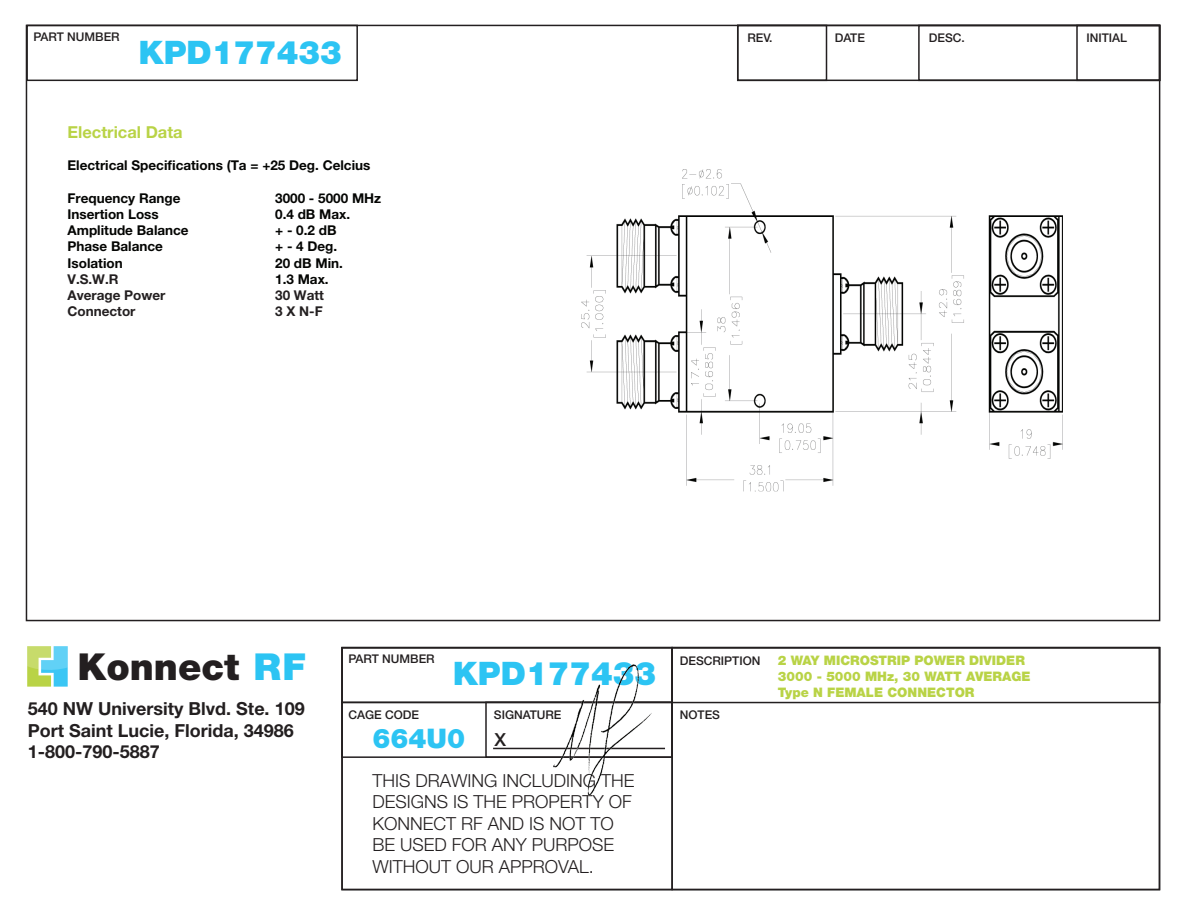
<style>
.page{position:relative;width:1188px;height:918px;background:#fff}
.page>*{position:absolute;margin:0;border:0;box-sizing:border-box;transform-origin:0 0}
.t1{font:900 37.2px "Helvetica Neue LT Pro";color:#231f20}
.t2{font:900 32.4px "Helvetica Neue LT Pro";color:#2cc4f3}
.t3{font:900 27px "Helvetica Neue LT Pro";color:#2cc4f3}
.t4{font:300 18px/21.6px "Helvetica Neue LT Pro";color:#231f20}
.t5{font:700 18px/21.6px "Helvetica Neue LT Pro";color:#231f20}
.t6{font:500 18px "Helvetica Neue LT Pro";color:#231f20}
.t7{font:700 16.5px "Helvetica Neue LT Pro";color:#b9d346}
.t8{font:700 13.5px "Helvetica Neue LT Pro";color:#040503}
.t9{font:700 13.5px "Helvetica Neue LT Pro";color:#231f20}
.t10{font:900 13.2px/15.8px "Helvetica Neue LT Pro";color:#b9d346}
.t11{font:500 12px "Helvetica Neue LT Pro";color:#231f20}
.s1{color:#2cc4f3}
</style>
<div class="page">
<svg style="left:27px;top:646px;width:41px;height:41px;background:#97d7b1"></svg>
<div style="left:341px;top:647px;width:332px;height:56px;border:2px solid #231f20"></div>
<div style="left:341px;top:702px;width:332px;height:56px;border:2px solid #231f20"></div>
<div style="left:485px;top:702px;width:188px;height:56px;border:2px solid #231f20"></div>
<div style="left:671px;top:647px;width:489px;height:56px;border:2px solid #231f20"></div>
<div style="left:671px;top:647px;width:489px;height:243px;border:2px solid #231f20"></div>
<div style="left:737px;top:25px;width:423px;height:56px;border:2px solid #231f20"></div>
<div style="left:737px;top:25px;width:90px;height:56px;border:2px solid #231f20"></div>
<div style="left:918px;top:25px;width:242px;height:56px;border:2px solid #231f20"></div>
<div style="left:1076px;top:25px;width:84px;height:56px;border:2px solid #231f20"></div>
<div style="left:26px;top:25px;width:332px;height:56px;border:2px solid #231f20"></div>
<hr style="left:493px;top:748px;width:172px;height:1px;background:#231f20">
<img style="left:554px;top:664px;width:97px;height:131px">
<img style="left:581px;top:170px;width:482px;height:321px">
<p class="t11" style="left:34px;top:29px;width:88px">PART NUMBER</p>
<p class="t11" style="left:747px;top:31px;width:27px">REV.</p>
<p class="t11" style="left:835px;top:31px;width:32px">DATE</p>
<p class="t11" style="left:929px;top:31px;width:37px">DESC.</p>
<p class="t11" style="left:1086px;top:31px;width:42px">INITIAL</p>
<h2 class="t2" style="left:138px;top:34px;width:205px">KPD177433</h2>
<p class="t7" style="left:68px;top:122px;width:117px">Electrical Data</p>
<p class="t8" style="left:68px;top:157px;width:304px">Electrical Specifications (Ta = +25 Deg. Celcius</p>
<p class="t8" style="left:68px;top:190px;width:115px">Frequency Range</p>
<p class="t8" style="left:275px;top:190px;width:108px">3000 - 5000 MHz</p>
<p class="t8" style="left:68px;top:206px;width:93px">Insertion Loss</p>
<p class="t8" style="left:275px;top:206px;width:77px">0.4 dB Max.</p>
<p class="t8" style="left:68px;top:222px;width:123px">Amplitude Balance</p>
<p class="t8" style="left:275px;top:222px;width:63px">+ - 0.2 dB</p>
<p class="t8" style="left:68px;top:238px;width:97px">Phase Balance</p>
<p class="t8" style="left:275px;top:238px;width:64px">+ - 4 Deg.</p>
<p class="t8" style="left:68px;top:254px;width:57px">Isolation</p>
<p class="t8" style="left:275px;top:254px;width:69px">20 dB Min.</p>
<p class="t9" style="left:68px;top:271px;width:53px">V.S.W.R</p>
<p class="t8" style="left:275px;top:271px;width:55px">1.3 Max.</p>
<p class="t9" style="left:68px;top:287px;width:100px">Average Power</p>
<p class="t9" style="left:275px;top:287px;width:50px">30 Watt</p>
<p class="t9" style="left:68px;top:303px;width:70px">Connector</p>
<p class="t9" style="left:275px;top:303px;width:49px">3 X N-F</p>
<h1 class="t1" style="left:78px;top:644px;width:230px">Konnect <span class="s1">RF</span></h1>
<h3 class="t5" style="left:28px;top:698px;width:278px">540 NW University Blvd. Ste. 109<br>Port Saint Lucie, Florida, 34986<br>1-800-790-5887</h3>
<p class="t11" style="left:348px;top:652px;width:88px">PART NUMBER</p>
<h2 class="t2" style="left:453px;top:654px;width:205px">KPD177433</h2>
<p class="t11" style="left:680px;top:654px;width:82px">DESCRIPTION</p>
<p class="t11" style="left:348px;top:707px;width:72px">CAGE CODE</p>
<p class="t11" style="left:494px;top:707px;width:69px">SIGNATURE</p>
<p class="t11" style="left:680px;top:707px;width:42px">NOTES</p>
<h3 class="t3" style="left:372px;top:723px;width:94px">664U0</h3>
<h3 class="t6" style="left:494px;top:729px;width:13px">X</h3>
<h3 class="t4" style="left:372px;top:769px;width:263px">THIS DRAWING INCLUDING THE<br>DESIGNS IS THE PROPERTY OF<br>KONNECT RF AND IS NOT TO<br>BE USED FOR ANY PURPOSE<br>WITHOUT OUR APPROVAL.</h3>
<p class="t10" style="left:778px;top:653px;width:254px">2 WAY MICROSTRIP POWER DIVIDER<br>3000 - 5000 MHz, 30 WATT AVERAGE<br>Type N FEMALE CONNECTOR</p>
</div>
